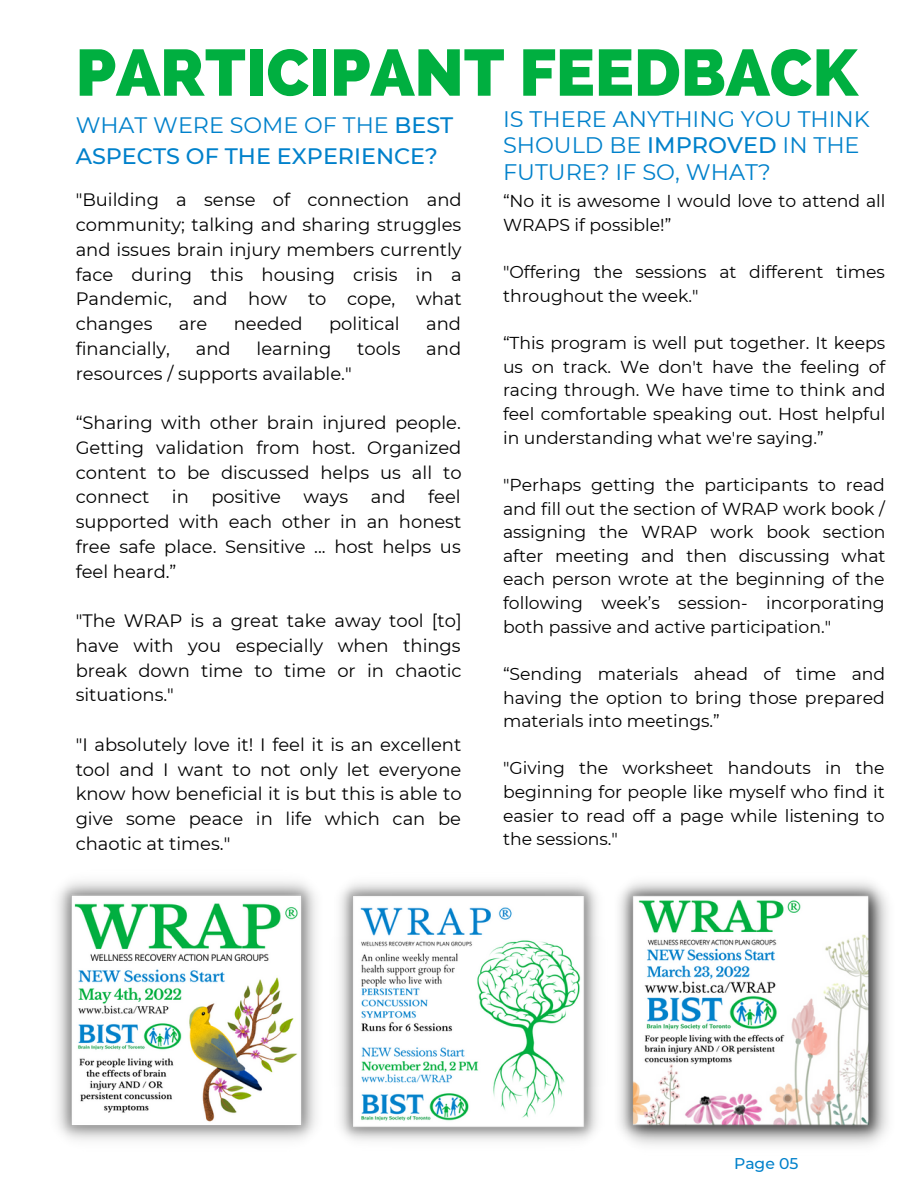
<style>
.page{position:relative;width:918px;height:1188px;background:#fff}
.page>*{position:absolute;margin:0;border:0;box-sizing:border-box;transform-origin:0 0}
.t1{font:800 65.4px "Raleway";color:#00af40}
.t2{font:22.5px/26.7px "Montserrat";color:#0081cb}
.t3{font:500 22.35px/30.8px "Montserrat";color:#0081cb}
.t4{font:18px/24.8px "Montserrat";color:#000;text-align:justify}
.t5{font:17.25px/23.7px "Montserrat";color:#000;text-align:justify}
.t6{font:500 15.6px "Montserrat";color:#0081cb}
.s1{font-weight:400}
.s2{font-weight:500}
</style>
<div class="page">
<img style="left:57px;top:881px;width:259px;height:259px">
<img style="left:619px;top:881px;width:269px;height:264px">
<img style="left:339px;top:882px;width:259px;height:259px">
<h1 class="t1" style="left:76px;top:34px;width:783px">PARTICIPANT FEEDBACK</h1>
<p class="t3" style="left:76px;top:110px;width:379px"><span class="s1">WHAT WERE SOME OF THE</span> BEST<br>ASPECTS OF THE EXPERIENCE?</p>
<h2 class="t2" style="left:503px;top:105px;width:368px">IS THERE ANYTHING YOU THINK<br>SHOULD BE <span class="s2">IMPROVED</span> IN THE<br>FUTURE? IF SO, WHAT?</h2>
<p class="t5" style="left:503px;top:189px;width:384px">“No it is awesome I would love to attend all<br>WRAPS if possible!”</p>
<p class="t5" style="left:503px;top:260px;width:383px">"Offering the sessions at different times throughout the week."</p>
<p class="t5" style="left:503px;top:331px;width:384px">“This program is well put together. It keeps us on track. We don't have the feeling of racing through. We have time to think and feel comfortable speaking out. Host helpful in understanding what we're saying.”</p>
<p class="t5" style="left:503px;top:473px;width:384px">"Perhaps getting the participants to read and fill out the section of WRAP work book / assigning the WRAP work book section after meeting and then discussing what each person wrote at the beginning of the following week’s session- incorporating both passive and active participation."</p>
<p class="t5" style="left:503px;top:662px;width:384px">“Sending materials ahead of time and having the option to bring those prepared materials into meetings.”</p>
<p class="t5" style="left:503px;top:756px;width:383px">"Giving the worksheet handouts in the beginning for people like myself who find it easier to read off a page while listening to the sessions."</p>
<p class="t4" style="left:76px;top:187px;width:388px">"Building a sense of connection and community; talking and sharing struggles and issues brain injury members currently face during this housing crisis in a Pandemic, and how to cope, what changes</p>
<p class="t4" style="left:179px;top:311px;width:30px">are</p>
<p class="t4" style="left:234px;top:311px;width:70px">needed</p>
<p class="t4" style="left:329px;top:311px;width:72px">political</p>
<p class="t4" style="left:426px;top:311px;width:36px">and</p>
<p class="t4" style="left:76px;top:336px;width:96px">financially,</p>
<p class="t4" style="left:196px;top:336px;width:36px">and</p>
<p class="t4" style="left:257px;top:336px;width:76px">learning</p>
<p class="t4" style="left:357px;top:336px;width:45px">tools</p>
<p class="t4" style="left:426px;top:336px;width:36px">and</p>
<p class="t4" style="left:76px;top:361px;width:278px">resources / supports available."</p>
<p class="t4" style="left:76px;top:410px;width:388px">“Sharing with other brain injured people.<br>Getting validation from host. Organized content to be discussed helps us all to connect</p>
<p class="t4" style="left:76px;top:484px;width:387px;text-indent:352px">feel supported with each other in an honest free safe place. Sensitive ... host helps us feel heard.”</p>
<p class="t4" style="left:76px;top:608px;width:388px">"The WRAP is a great take away tool [to] have with you especially when things break down time to time or in chaotic situations."</p>
<p class="t4" style="left:76px;top:732px;width:387px">"I absolutely love it! I feel it is an excellent tool and I want to not only let everyone know how beneficial it is but this is able to give some peace in life which can be chaotic at times."</p>
<p class="t4" style="left:172px;top:484px;width:18px">in</p>
<p class="t4" style="left:211px;top:484px;width:71px">positive</p>
<p class="t4" style="left:304px;top:484px;width:46px">ways</p>
<p class="t4" style="left:371px;top:484px;width:36px">and</p>
<p class="t6" style="left:734px;top:1154px;width:66px">Page 05</p>
</div>
